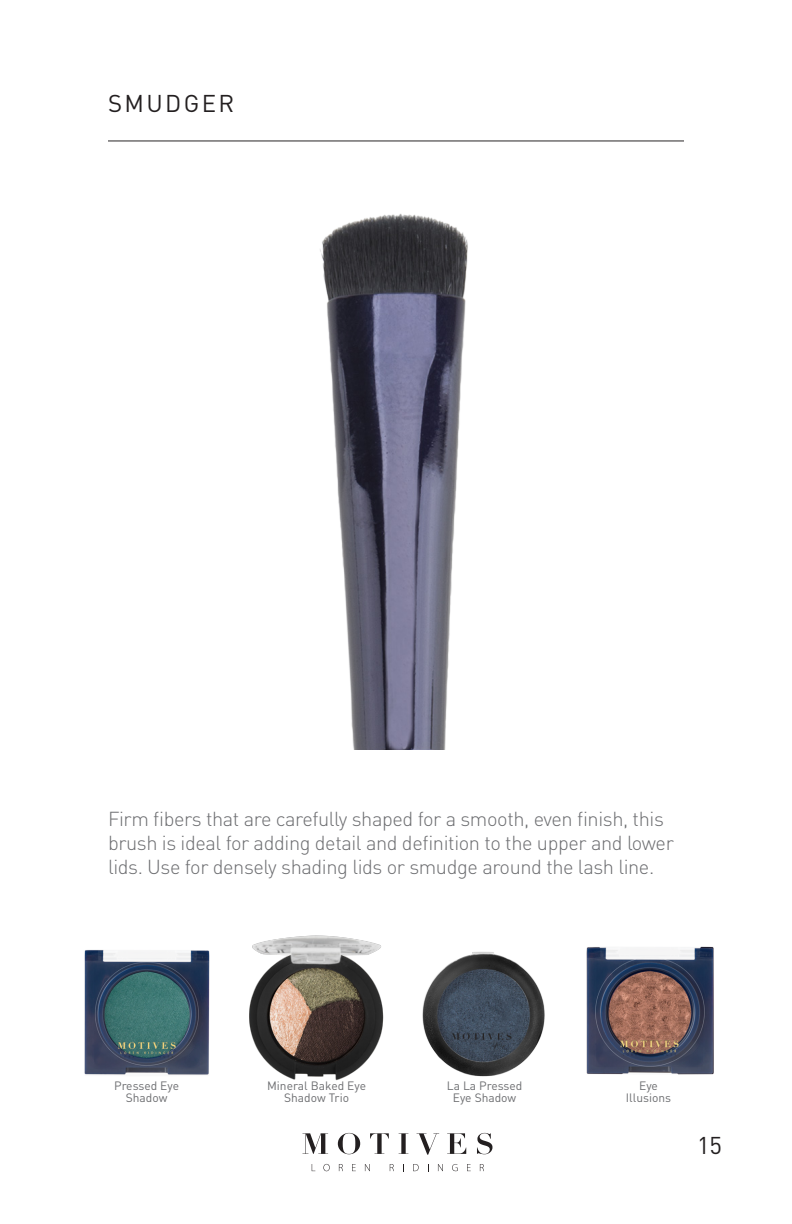
<style>
.page{position:relative;width:792px;height:1224px;background:#fff}
.page>*{position:absolute;margin:0;border:0;box-sizing:border-box;transform-origin:0 0}
.Paragraph_Style_1{font:24px "DIN";letter-spacing:.1em;color:#231f20}
.Paragraph_Style_1-2{font:300 20px/24px "DIN";letter-spacing:-.02em;color:#6c6d70}
.Paragraph_Style_1-3{font:12px/12px "DIN";color:#6c6d70;text-align:center}
</style>
<div class="page">
<hr style="left:108px;top:140px;width:576px;height:1px;background:#282526">
<img style="left:320px;top:213px;width:148px;height:536px">
<img style="left:84px;top:950px;width:126px;height:125px">
<img style="left:249px;top:935px;width:135px;height:146px">
<img style="left:422px;top:952px;width:123px;height:125px">
<svg style="left:302px;top:1133px;width:26px;height:21px"></svg>
<svg style="left:338px;top:1133px;width:22px;height:21px"></svg>
<svg style="left:370px;top:1133px;width:19px;height:21px"></svg>
<svg style="left:399px;top:1133px;width:9px;height:21px"></svg>
<svg style="left:417px;top:1133px;width:22px;height:22px"></svg>
<svg style="left:447px;top:1133px;width:19px;height:21px"></svg>
<svg style="left:477px;top:1133px;width:15px;height:21px"></svg>
<svg style="left:323px;top:1164px;width:7px;height:7px"></svg>
<svg style="left:339px;top:1164px;width:4px;height:7px"></svg>
<svg style="left:352px;top:1164px;width:4px;height:7px"></svg>
<svg style="left:365px;top:1164px;width:5px;height:7px"></svg>
<svg style="left:390px;top:1164px;width:4px;height:7px"></svg>
<svg style="left:413px;top:1164px;width:6px;height:7px"></svg>
<svg style="left:438px;top:1164px;width:5px;height:7px"></svg>
<svg style="left:452px;top:1164px;width:6px;height:7px"></svg>
<svg style="left:467px;top:1164px;width:4px;height:7px"></svg>
<svg style="left:480px;top:1164px;width:4px;height:7px"></svg>
<img style="left:586px;top:946px;width:128px;height:129px">
<p class="Paragraph_Style_1" style="left:108px;top:88px;width:128px">SMUDGER</p>
<p class="Paragraph_Style_1-2" style="left:108px;top:806px;width:567px">Firm fibers that are carefully shaped for a smooth, even finish, this brush is ideal for adding detail and definition to the upper and lower lids. Use for densely shading lids or smudge around the lash line.</p>
<p class="Paragraph_Style_1-3" style="left:114px;top:1080px;width:66px">Pressed Eye</p>
<p class="Paragraph_Style_1-3" style="left:126px;top:1092px;width:43px">Shadow</p>
<p class="Paragraph_Style_1-3" style="left:267px;top:1080px;width:100px">Mineral Baked Eye<br>Shadow Trio</p>
<p class="Paragraph_Style_1-3" style="left:447px;top:1080px;width:77px">La La Pressed</p>
<p class="Paragraph_Style_1-3" style="left:453px;top:1092px;width:65px">Eye Shadow</p>
<p class="Paragraph_Style_1-3" style="left:639px;top:1080px;width:20px">Eye</p>
<p class="Paragraph_Style_1-3" style="left:626px;top:1092px;width:47px">Illusions</p>
<p class="Paragraph_Style_1" style="left:697px;top:1131px;width:27px">15</p>
</div>
